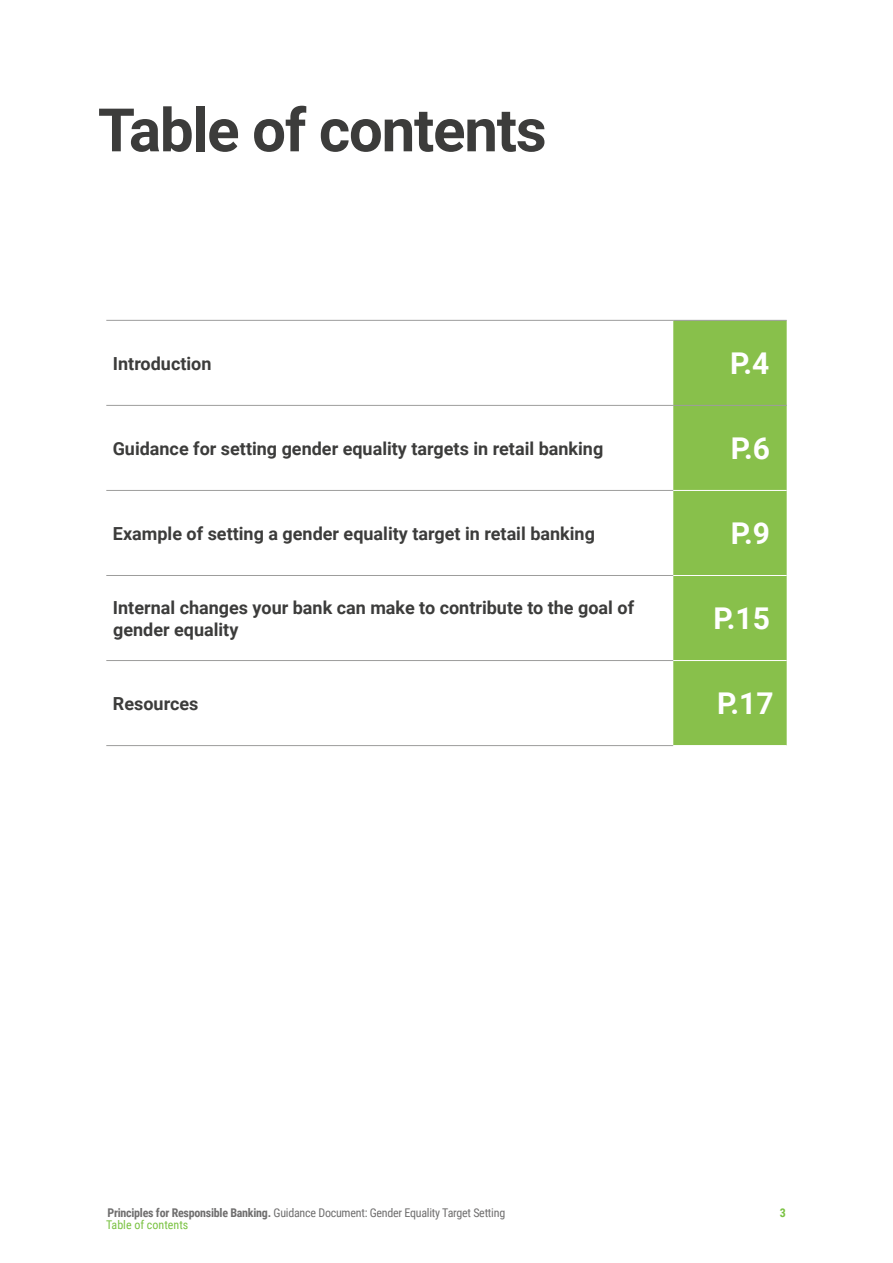
<style>
.page{position:relative;width:893px;height:1263px;background:#fff}
.page>*{position:absolute;margin:0;border:0;box-sizing:border-box;transform-origin:0 0}
.t1{font:700 60px "Roboto";letter-spacing:-.02em;color:#3c3c3b}
.t2{font:700 30px "Roboto";color:#fff}
.t3{font:700 18px/22.5px "Roboto";color:#3c3c3b}
.t4{font:12px "Roboto Condensed";letter-spacing:-.02em;color:#706f6f}
.t5{font:12px "Roboto Condensed";color:#7ac242}
.t6{font:700 12px "Roboto Condensed";color:#7ac242}
.s1{font-weight:700}
</style>
<div class="page">
<div style="left:673px;top:321px;width:114px;height:424px;background:#88c04b"></div>
<hr style="left:106px;top:320px;width:567px;height:1px;background:#9d9d9c">
<hr style="left:673px;top:320px;width:114px;height:1px;background:#9d9d9c">
<hr style="left:106px;top:405px;width:567px;height:1px;background:#9d9d9c">
<hr style="left:673px;top:405px;width:114px;height:1px;background:#9d9d9c">
<hr style="left:106px;top:490px;width:567px;height:1px;background:#9d9d9c">
<hr style="left:106px;top:575px;width:567px;height:1px;background:#9d9d9c">
<hr style="left:106px;top:660px;width:567px;height:1px;background:#9d9d9c">
<hr style="left:106px;top:745px;width:567px;height:1px;background:#9d9d9c">
<hr style="left:673px;top:490px;width:114px;height:1px;background:#fff">
<hr style="left:673px;top:575px;width:114px;height:1px;background:#fff">
<hr style="left:673px;top:660px;width:114px;height:1px;background:#fff">
<h1 class="t1" style="left:98px;top:88px;width:450px">Table of contents</h1>
<p class="t3" style="left:113px;top:351px;width:100px">Introduction</p>
<h2 class="t2" style="left:730px;top:342px;width:41px">P.4</h2>
<p class="t3" style="left:113px;top:436px;width:492px">Guidance for setting gender equality targets in retail banking</p>
<h2 class="t2" style="left:731px;top:427px;width:41px">P.6</h2>
<p class="t3" style="left:113px;top:521px;width:483px">Example of setting a gender equality target in retail banking</p>
<h2 class="t2" style="left:731px;top:512px;width:41px">P.9</h2>
<p class="t3" style="left:113px;top:595px;width:523px">Internal changes your bank can make to contribute to the goal of gender equality</p>
<h2 class="t2" style="left:713px;top:598px;width:58px">P.15</h2>
<p class="t3" style="left:113px;top:691px;width:87px">Resources</p>
<h2 class="t2" style="left:717px;top:683px;width:58px">P.17</h2>
<p class="t4" style="left:107px;top:1205px;width:399px"><span class="s1">Principles for Responsible Banking.</span> Guidance Document: Gender Equality Target Setting</p>
<p class="t6" style="left:780px;top:1205px;width:8px">3</p>
<p class="t5" style="left:106px;top:1217px;width:84px">Table of contents</p>
</div>
